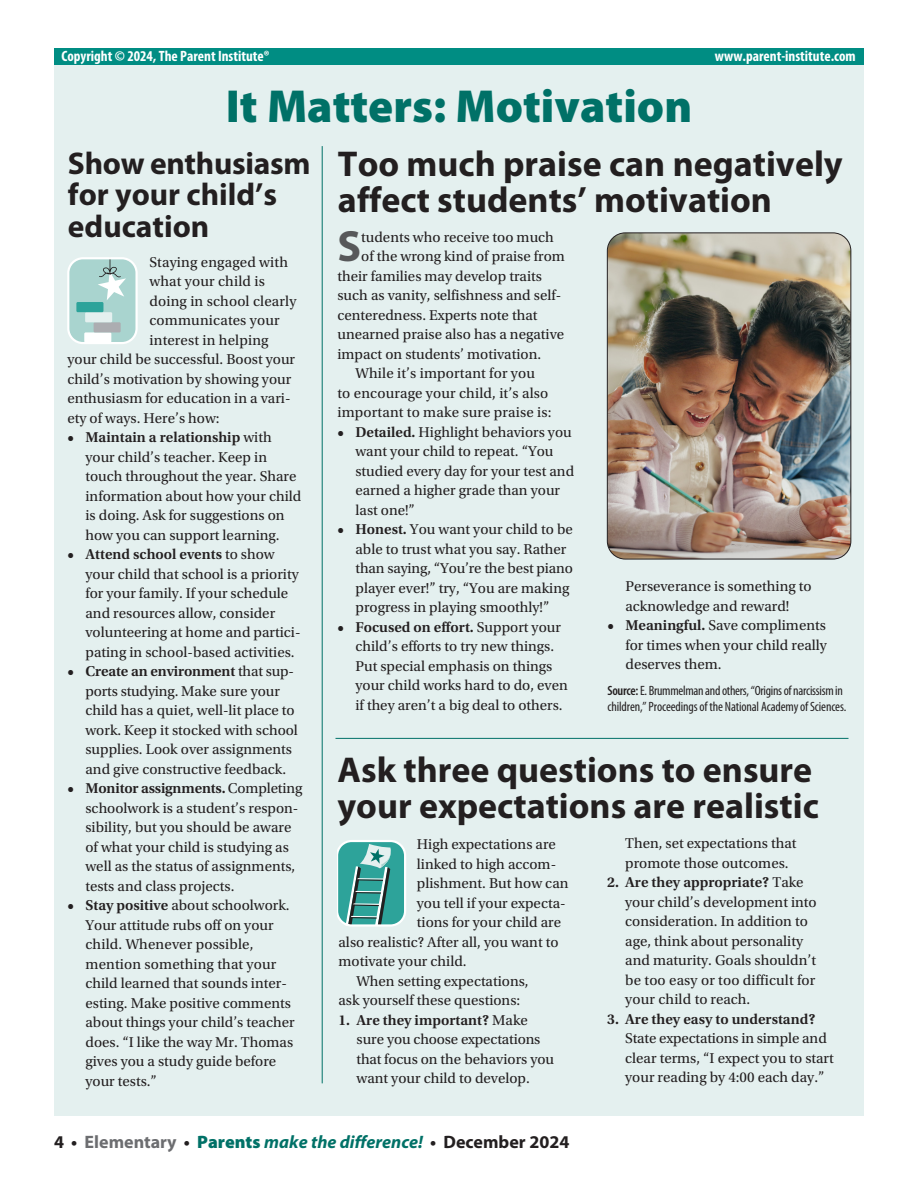
<style>
.page{position:relative;width:918px;height:1188px;background:#fff}
.page>*{position:absolute;margin:0;border:0;box-sizing:border-box;transform-origin:0 0}
.t1{font:900 46.5px "Myriad Pro";color:#007167}
.t2{font:700 43.95px "Myriad Pro";color:#57585a}
.t3{font:700 36px/36px "Myriad Pro";color:#231f20}
.t4{font:700 31.5px/31.5px "Myriad Pro";color:#231f20}
.t5{font:italic 700 18px "Myriad Pro";color:#007167}
.t6{font:15px/19.5px "Utopia Std";color:#231f20}
.t7{font:700 condensed 15px "Myriad Pro";color:#fff}
.t8{font:600 15px "Utopia Std";color:#231f20}
.t9{font:condensed 13.5px/16.5px "Myriad Pro";letter-spacing:-.01em;color:#231f20}
.s1{font-weight:600}
.s2{font-style:normal;color:#231f20}
.s3{font-style:normal;color:#6c6d70}
.s4{font-weight:900;font-style:normal}
</style>
<div class="page">
<div style="left:54px;top:53px;width:810px;height:1063px;background:#e4f0ef"></div>
<hr style="left:336px;top:738px;width:513px;height:1px;background:#007167">
<hr style="left:322px;top:146px;width:1px;height:937px;background:#007167">
<svg style="left:67px;top:257px;width:71px;height:87px;background:#b7d8d5"></svg>
<svg style="left:337px;top:840px;width:69px;height:87px;background:#5daea8"></svg>
<div style="left:54px;top:49px;width:810px;height:16px;background:#008d83"></div>
<img style="left:607px;top:234px;width:244px;height:325px">
<div style="left:607px;top:232px;width:244px;height:327px;border:1px solid #231f20;border-radius:18px"></div>
<p class="t7" style="left:62px;top:46px;width:210px">Copyright © 2024, The Parent Institute®</p>
<p class="t7" style="left:715px;top:46px;width:142px">www.parent-institute.com</p>
<h1 class="t1" style="left:226px;top:75px;width:468px">It Matters: Motivation</h1>
<h3 class="t4" style="left:68px;top:146px;width:244px">Show enthusiasm for your child’s education</h3>
<p class="t6" style="left:150px;top:253px;width:140px">Staying engaged with</p>
<p class="t6" style="left:150px;top:272px;width:117px">what your child is</p>
<p class="t6" style="left:150px;top:292px;width:148px">doing in school clearly</p>
<p class="t6" style="left:150px;top:311px;width:132px">communicates your</p>
<p class="t6" style="left:150px;top:331px;width:121px">interest in helping</p>
<p class="t6" style="left:67px;top:350px;width:229px">your child be successful. Boost your</p>
<p class="t6" style="left:67px;top:370px;width:225px">child’s motivation by showing your</p>
<p class="t6" style="left:67px;top:389px;width:225px">enthusiasm for education in a vari-</p>
<p class="t6" style="left:67px;top:409px;width:154px">ety of ways. Here’s how:</p>
<p class="t6" style="left:86px;top:428px;width:217px;text-indent:-18px"><span class="s1">• Maintain a relationship</span> with your child’s teacher. Keep in touch throughout the year. Share information about how your child is doing. Ask for suggestions on how you can support learning.</p>
<p class="t6" style="left:86px;top:545px;width:217px;text-indent:-18px"><span class="s1">• Attend school events</span> to show your child that school is a priority for your family. If your schedule and resources allow, consider volunteering at home and partici&shy;pating in school-based activities.</p>
<p class="t6" style="left:86px;top:662px;width:214px;text-indent:-18px"><span class="s1">• Create an environment</span> that sup&shy;ports studying. Make sure your child has a quiet, well-lit place to work. Keep it stocked with school supplies. Look over assignments and give constructive feedback.</p>
<p class="t6" style="left:86px;top:779px;width:218px;text-indent:-18px"><span class="s1">• Monitor assignments.</span> Completing schoolwork is a student’s respon&shy;sibility, but you should be aware of what your child is studying as well as the status of assignments, tests and class projects.</p>
<p class="t6" style="left:86px;top:896px;width:211px;text-indent:-18px"><span class="s1">• Stay positive</span> about schoolwork.<br>Your attitude rubs off on your child. Whenever possible, mention something that your child learned that sounds inter&shy;esting. Make positive comments about things your child’s teacher does. “I like the way Mr. Thomas gives you a study guide before your tests.”</p>
<h3 class="t3" style="left:338px;top:144px;width:506px">Too much praise can negatively affect students’ motivation</h3>
<h2 class="t2" style="left:338px;top:218px;width:25px">S</h2>
<p class="t6" style="left:361px;top:228px;width:194px">tudents who receive too much</p>
<p class="t6" style="left:361px;top:247px;width:205px">of the wrong kind of praise from</p>
<p class="t6" style="left:337px;top:267px;width:206px">their families may develop traits</p>
<p class="t6" style="left:337px;top:286px;width:225px">such as vanity, selfishness and self-</p>
<p class="t6" style="left:337px;top:306px;width:202px">centeredness. Experts note that</p>
<p class="t6" style="left:337px;top:325px;width:228px">unearned praise also has a negative</p>
<p class="t6" style="left:337px;top:345px;width:205px">impact on students’ motivation.</p>
<p class="t6" style="left:356px;top:364px;width:181px">While it’s important for you</p>
<p class="t6" style="left:338px;top:384px;width:212px">to encourage your child, it’s also</p>
<p class="t6" style="left:338px;top:403px;width:216px">important to make sure praise is:</p>
<p class="t6" style="left:356px;top:423px;width:220px;text-indent:-18px"><span class="s1">• Detailed.</span> Highlight behaviors you want your child to repeat. “You studied every day for your test and earned a higher grade than your last one!”</p>
<p class="t6" style="left:356px;top:520px;width:219px;text-indent:-18px"><span class="s1">• Honest.</span> You want your child to be able to trust what you say. Rather than saying, “You’re the best piano player ever!” try, “You are making progress in playing smoothly!”</p>
<p class="t6" style="left:356px;top:618px;width:214px;text-indent:-18px"><span class="s1">• Focused on effort.</span> Support your child’s efforts to try new things.<br>Put special emphasis on things your child works hard to do, even if they aren’t a big deal to others.</p>
<p class="t6" style="left:626px;top:577px;width:188px">Perseverance is something to acknowledge and reward!</p>
<p class="t6" style="left:626px;top:616px;width:203px;text-align:justify;text-indent:-18px"><span class="s1">• Meaningful.</span> Save compliments for times when your child really deserves them.</p>
<p class="t9" style="left:608px;top:682px;width:240px"><span class="s1">Source:</span> E. Brummelman and others, “Origins of narcissism in children,” Proceedings of the National Academy of Sciences.</p>
<h3 class="t3" style="left:338px;top:751px;width:483px">Ask three questions to ensure your expectations are realistic</h3>
<p class="t6" style="left:625px;top:834px;width:173px">Then, set expectations that promote those outcomes.</p>
<p class="t6" style="left:625px;top:873px;width:193px;text-indent:-18px"><span class="s1">2. Are they appropriate?</span> Take your child’s development into consideration. In addition to age, think about personality and maturity. Goals shouldn’t be too easy or too difficult for your child to reach.</p>
<p class="t8" style="left:607px;top:1010px;width:210px">3. Are they easy to understand?</p>
<p class="t6" style="left:625px;top:1029px;width:210px">State expectations in simple and clear terms, “I expect you to start your reading by 4:00 each day.”</p>
<p class="t6" style="left:417px;top:835px;width:141px">High expectations are</p>
<p class="t6" style="left:417px;top:854px;width:141px">linked to high accom-</p>
<p class="t6" style="left:417px;top:874px;width:153px">plishment. But how can</p>
<p class="t6" style="left:417px;top:893px;width:150px">you tell if your expecta-</p>
<p class="t6" style="left:417px;top:913px;width:146px">tions for your child are</p>
<p class="t6" style="left:339px;top:932px;width:222px">also realistic? After all, you want to</p>
<p class="t6" style="left:339px;top:952px;width:130px">motivate your child.</p>
<p class="t6" style="left:357px;top:971px;width:174px">When setting expectations,</p>
<p class="t6" style="left:339px;top:991px;width:183px">ask yourself these questions:</p>
<p class="t6" style="left:357px;top:1010px;width:199px;text-indent:-18px"><span class="s1">1. Are they important?</span> Make sure you choose expectations that focus on the behaviors you want your child to develop.</p>
<p class="t5" style="left:54px;top:1130px;width:517px"><span class="s2">4 •</span> <span class="s3">Elementary</span> <span class="s2">•</span> <span class="s4">Parents</span> make the difference! <span class="s2">• December 2024</span></p>
</div>
